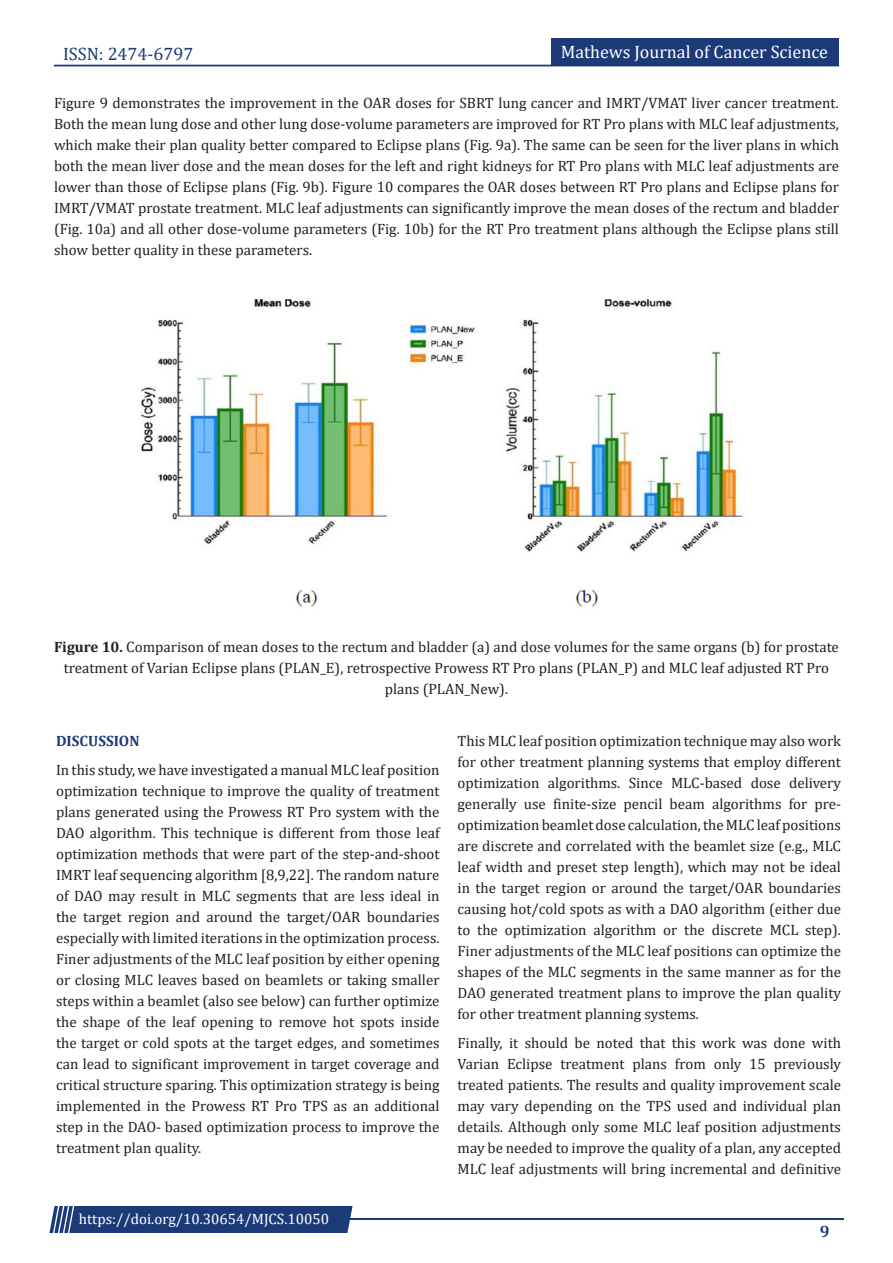
<style>
.page{position:relative;width:893px;height:1263px;background:#fff}
.page>*{position:absolute;margin:0;border:0;box-sizing:border-box;transform-origin:0 0}
.t1{font:18px "Cambria";color:#fff}
.t2{font:18px "Cambria";color:#1c3a78}
.t3{font:700 16.5px "Cambria";color:#1c3a78}
.t4{font:15px/21px "Cambria";color:#231f20;text-align:justify}
.t5{font:15px "Cambria";color:#fff}
.t6{font:700 15px "Cambria";color:#1c3a78}
.s1{font-weight:700}
</style>
<div class="page">
<div style="left:54px;top:65px;width:785px;height:1px;border:1px solid #1c3a78"></div>
<div style="left:551px;top:39px;width:288px;height:27px;background:#1c3a78"></div>
<hr style="left:310px;top:1219px;width:534px;height:1px;background:#1c3a78">
<div style="left:49px;top:1206px;width:304px;height:27px;background:#1c3a78"></div>
<img style="left:141px;top:299px;width:602px;height:308px">
<p class="t2" style="left:63px;top:43px;width:132px">ISSN: 2474-6797</p>
<p class="t1" style="left:561px;top:41px;width:269px">Mathews Journal of Cancer Science</p>
<p class="t4" style="left:54px;top:92px;width:786px">Figure 9 demonstrates the improvement in the OAR doses for SBRT lung cancer and IMRT/VMAT liver cancer treatment.<br>Both the mean lung dose and other lung dose-volume parameters are improved for RT Pro plans with MLC leaf adjustments, which make their plan quality better compared to Eclipse plans (Fig. 9a). The same can be seen for the liver plans in which both the mean liver dose and the mean doses for the left and right kidneys for RT Pro plans with MLC leaf adjustments are lower than those of Eclipse plans (Fig. 9b). Figure 10 compares the OAR doses between RT Pro plans and Eclipse plans for IMRT/VMAT prostate treatment. MLC leaf adjustments can significantly improve the mean doses of the rectum and bladder (Fig. 10a) and all other dose-volume parameters (Fig. 10b) for the RT Pro treatment plans although the Eclipse plans still show better quality in these parameters.</p>
<p class="t4" style="left:54px;top:636px;width:786px;text-align:center"><span class="s1">Figure 10.</span> Comparison of mean doses to the rectum and bladder (a) and dose volumes for the same organs (b) for prostate treatment of Varian Eclipse plans (PLAN_E), retrospective Prowess RT Pro plans (PLAN_P) and MLC leaf adjusted RT Pro plans (PLAN_New).</p>
<p class="t6" style="left:56px;top:731px;width:85px">DISCUSSION</p>
<p class="t4" style="left:56px;top:759px;width:385px">In this study, we have investigated a manual MLC leaf position optimization technique to improve the quality of treatment plans generated using the Prowess RT Pro system with the DAO algorithm. This technique is different from those leaf optimization methods that were part of the step-and-shoot IMRT leaf sequencing algorithm [8,9,22]. The random nature of DAO may result in MLC segments that are less ideal in the target region and around the target/OAR boundaries especially with limited iterations in the optimization process.<br>Finer adjustments of the MLC leaf position by either opening or closing MLC leaves based on beamlets or taking smaller steps within a beamlet (also see below) can further optimize the shape of the leaf opening to remove hot spots inside the target or cold spots at the target edges, and sometimes can lead to significant improvement in target coverage and critical structure sparing. This optimization strategy is being implemented in the Prowess RT Pro TPS as an additional step in the DAO- based optimization process to improve the treatment plan quality.</p>
<p class="t4" style="left:458px;top:731px;width:385px">This MLC leaf position optimization technique may also work for other treatment planning systems that employ different optimization algorithms. Since MLC-based dose delivery generally use finite-size pencil beam algorithms for pre&shy;optimization beamlet dose calculation, the MLC leaf positions are discrete and correlated with the beamlet size (e.g., MLC leaf width and preset step length), which may not be ideal in the target region or around the target/OAR boundaries causing hot/cold spots as with a DAO algorithm (either due to the optimization algorithm or the discrete MCL step).<br>Finer adjustments of the MLC leaf positions can optimize the shapes of the MLC segments in the same manner as for the DAO generated treatment plans to improve the plan quality for other treatment planning systems.</p>
<p class="t4" style="left:458px;top:1032px;width:385px">Finally, it should be noted that this work was done with Varian Eclipse treatment plans from only 15 previously treated patients. The results and quality improvement scale may vary depending on the TPS used and individual plan details. Although only some MLC leaf position adjustments may be needed to improve the quality of a plan, any accepted MLC leaf adjustments will bring incremental and definitive</p>
<p class="t5" style="left:79px;top:1210px;width:252px">https://doi.org/10.30654/MJCS.10050</p>
<p class="t3" style="left:820px;top:1220px;width:11px">9</p>
</div>
